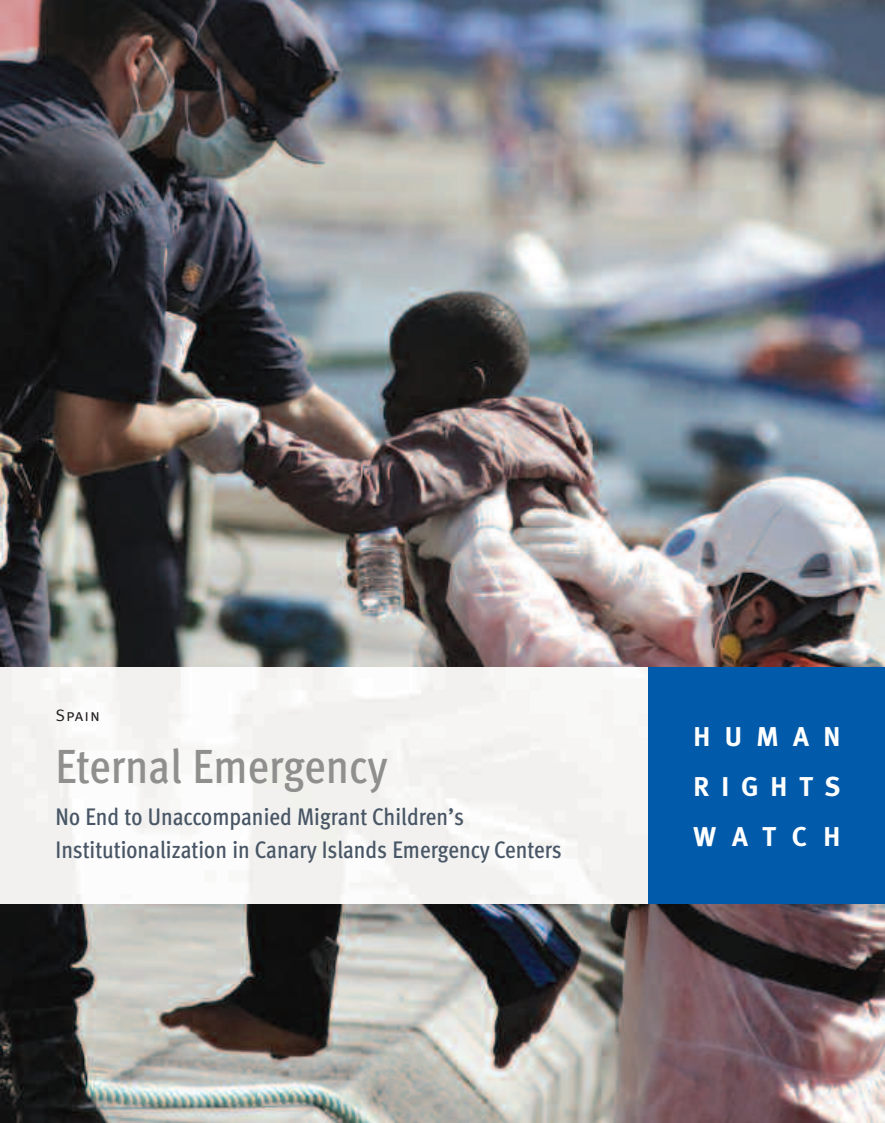
<style>
.page{position:relative;width:885px;height:1123px;background:#fff}
.page>*{position:absolute;margin:0;border:0;box-sizing:border-box;transform-origin:0 0}
.t1{font:500 48px "Meta Cond";color:#8f908e}
.t2{font:700 27.15px/49.8px "Meta";letter-spacing:.53em;color:#fff;text-align:justify}
.t3{font:500 24px/33px "Meta Cond";color:#485666}
.t4{font:16.5px "Meta Normal Caps";letter-spacing:.055em;color:#231f20}
</style>
<div class="page">
<img style="left:0;top:0;width:884px;height:1123px">
<div style="left:0;top:668px;width:648px;height:236px;background:#f6f5f4"></div>
<div style="left:648px;top:668px;width:236px;height:236px;background:#015aaa"></div>
<p class="t4" style="left:56px;top:709px;width:46px">Spain</p>
<h1 class="t1" style="left:56px;top:748px;width:333px">Eternal Emergency</h1>
<p class="t3" style="left:56px;top:802px;width:508px">No End to Unaccompanied Migrant Children’s<br>Institutionalization in Canary Islands Emergency Centers</p>
<p class="t2" style="left:693px;top:714px;width:148px">HUMAN RIGHTS WATCH</p>
</div>
